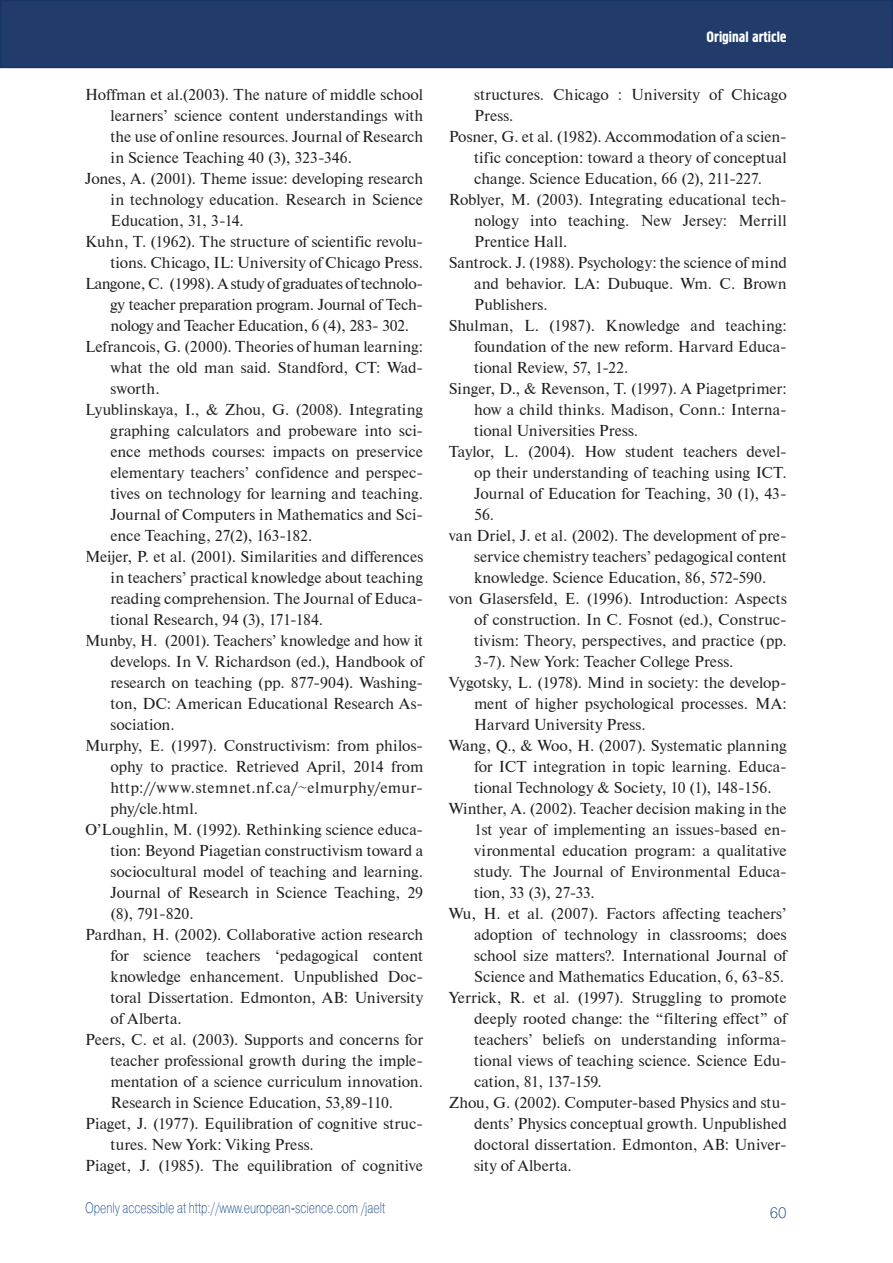
<style>
.page{position:relative;width:893px;height:1263px;background:#fff}
.page>*{position:absolute;margin:0;border:0;box-sizing:border-box;transform-origin:0 0}
.t1{font:15.75px "Newton CTT";color:#231f20}
.t2{font:15.75px "Newton CTT";letter-spacing:-.02em;color:#231f20}
.t3{font:15.75px "Newton CTT";letter-spacing:.035em;color:#231f20}
.t4{font:15px "Pragmatica Light C";color:#134789;scale:.75 1}
.t5{font:15px "Hermes C";color:#fff}
.t6{font:15px "Pragmatica Light C";color:#134789}
</style>
<div class="page">
<div style="left:1px;top:1px;width:891px;height:66px;background:#213c6b"></div>
<div style="left:0;top:0;width:893px;height:68px;border:2px solid #153566"></div>
<p class="t1" style="left:85px;top:86px;width:340px">Hoffman et al.(2003). The nature of middle school</p>
<p class="t1" style="left:111px;top:107px;width:314px">learners’ science content understandings with</p>
<p class="t1" style="left:111px;top:128px;width:314px">the use of online resources. Journal of Research</p>
<p class="t1" style="left:111px;top:149px;width:243px">in Science Teaching 40 (3), 323-346.</p>
<p class="t1" style="left:85px;top:170px;width:340px">Jones, A. (2001). Theme issue: developing research</p>
<p class="t1" style="left:111px;top:191px;width:314px">in technology education. Research in Science</p>
<p class="t1" style="left:111px;top:212px;width:135px">Education, 31, 3-14.</p>
<p class="t1" style="left:85px;top:233px;width:340px">Kuhn, T. (1962). The structure of scientific revolu-</p>
<p class="t1" style="left:111px;top:254px;width:314px">tions. Chicago, IL: University of Chicago Press.</p>
<p class="t2" style="left:85px;top:275px;width:340px">Langone, C. (1998). A study of graduates of technolo-</p>
<p class="t2" style="left:111px;top:296px;width:314px">gy teacher preparation program. Journal of Tech-</p>
<p class="t2" style="left:111px;top:317px;width:300px">nology and Teacher Education, 6 (4), 283- 302.</p>
<p class="t1" style="left:85px;top:338px;width:340px">Lefrancois, G. (2000). Theories of human learning:</p>
<p class="t1" style="left:111px;top:359px;width:314px">what the old man said. Standford, CT: Wad-</p>
<p class="t1" style="left:111px;top:380px;width:51px">sworth.</p>
<p class="t1" style="left:85px;top:401px;width:339px">Lyublinskaya, I., &amp; Zhou, G. (2008). Integrating</p>
<p class="t1" style="left:111px;top:422px;width:314px">graphing calculators and probeware into sci-</p>
<p class="t1" style="left:111px;top:443px;width:314px">ence methods courses: impacts on preservice</p>
<p class="t1" style="left:111px;top:464px;width:314px">elementary teachers’ confidence and perspec-</p>
<p class="t1" style="left:111px;top:485px;width:314px">tives on technology for learning and teaching.</p>
<p class="t1" style="left:111px;top:506px;width:314px">Journal of Computers in Mathematics and Sci-</p>
<p class="t1" style="left:111px;top:527px;width:203px">ence Teaching, 27(2), 163-182.</p>
<p class="t1" style="left:85px;top:548px;width:340px">Meijer, P. et al. (2001). Similarities and differences</p>
<p class="t1" style="left:111px;top:569px;width:314px">in teachers’ practical knowledge about teaching</p>
<p class="t1" style="left:111px;top:590px;width:314px">reading comprehension. The Journal of Educa-</p>
<p class="t1" style="left:111px;top:611px;width:214px">tional Research, 94 (3), 171-184.</p>
<p class="t1" style="left:85px;top:632px;width:340px">Munby, H. (2001). Teachers’ knowledge and how it</p>
<p class="t1" style="left:111px;top:653px;width:314px">develops. In V. Richardson (ed.), Handbook of</p>
<p class="t1" style="left:111px;top:674px;width:314px">research on teaching (pp. 877-904). Washing-</p>
<p class="t1" style="left:111px;top:695px;width:314px">ton, DC: American Educational Research As-</p>
<p class="t1" style="left:111px;top:716px;width:66px">sociation.</p>
<p class="t1" style="left:85px;top:737px;width:340px">Murphy, E. (1997). Constructivism: from philos-</p>
<p class="t1" style="left:111px;top:758px;width:314px">ophy to practice. Retrieved April, 2014 from</p>
<p class="t3" style="left:111px;top:779px;width:314px">http://www.stemnet.nf.ca/~elmurphy/emur-</p>
<p class="t1" style="left:111px;top:800px;width:89px">phy/cle.html.</p>
<p class="t1" style="left:85px;top:821px;width:340px">O’Loughlin, M. (1992). Rethinking science educa-</p>
<p class="t1" style="left:111px;top:842px;width:314px">tion: Beyond Piagetian constructivism toward a</p>
<p class="t1" style="left:111px;top:863px;width:314px">sociocultural model of teaching and learning.</p>
<p class="t1" style="left:111px;top:884px;width:314px">Journal of Research in Science Teaching, 29</p>
<p class="t1" style="left:111px;top:905px;width:85px">(8), 791-820.</p>
<p class="t1" style="left:85px;top:926px;width:340px">Pardhan, H. (2002). Collaborative action research</p>
<p class="t1" style="left:111px;top:947px;width:314px">for science teachers ‘pedagogical content</p>
<p class="t1" style="left:111px;top:968px;width:314px">knowledge enhancement. Unpublished Doc-</p>
<p class="t1" style="left:111px;top:989px;width:314px">toral Dissertation. Edmonton, AB: University</p>
<p class="t1" style="left:111px;top:1010px;width:73px">of Alberta.</p>
<p class="t1" style="left:85px;top:1031px;width:339px">Peers, C. et al. (2003). Supports and concerns for</p>
<p class="t1" style="left:111px;top:1052px;width:314px">teacher professional growth during the imple-</p>
<p class="t1" style="left:111px;top:1073px;width:314px">mentation of a science curriculum innovation.</p>
<p class="t1" style="left:111px;top:1094px;width:284px">Research in Science Education, 53,89-110.</p>
<p class="t1" style="left:85px;top:1115px;width:339px">Piaget, J. (1977). Equilibration of cognitive struc-</p>
<p class="t1" style="left:111px;top:1136px;width:205px">tures. New York: Viking Press.</p>
<p class="t1" style="left:85px;top:1157px;width:339px">Piaget, J. (1985). The equilibration of cognitive</p>
<p class="t4" style="left:85px;top:1202px;width:401px">Openly accessible at http://www.european-science.com /jaelt</p>
<p class="t5" style="left:706px;top:32px;width:82px">Original article</p>
<p class="t1" style="left:474px;top:86px;width:314px">structures. Chicago : University of Chicago</p>
<p class="t1" style="left:474px;top:107px;width:41px">Press.</p>
<p class="t1" style="left:449px;top:128px;width:340px">Posner, G. et al. (1982). Accommodation of a scien-</p>
<p class="t1" style="left:474px;top:149px;width:314px">tific conception: toward a theory of conceptual</p>
<p class="t1" style="left:474px;top:170px;width:289px">change. Science Education, 66 (2), 211-227.</p>
<p class="t1" style="left:449px;top:191px;width:340px">Roblyer, M. (2003). Integrating educational tech-</p>
<p class="t1" style="left:474px;top:212px;width:314px">nology into teaching. New Jersey: Merrill</p>
<p class="t1" style="left:474px;top:233px;width:95px">Prentice Hall.</p>
<p class="t1" style="left:449px;top:254px;width:340px">Santrock. J. (1988). Psychology: the science of mind</p>
<p class="t1" style="left:474px;top:275px;width:314px">and behavior. LA: Dubuque. Wm. C. Brown</p>
<p class="t1" style="left:474px;top:296px;width:75px">Publishers.</p>
<p class="t1" style="left:449px;top:317px;width:340px">Shulman, L. (1987). Knowledge and teaching:</p>
<p class="t1" style="left:474px;top:338px;width:314px">foundation of the new reform. Harvard Educa-</p>
<p class="t1" style="left:474px;top:359px;width:156px">tional Review, 57, 1-22.</p>
<p class="t1" style="left:449px;top:380px;width:340px">Singer, D., &amp; Revenson, T. (1997). A Piagetprimer:</p>
<p class="t1" style="left:474px;top:401px;width:314px">how a child thinks. Madison, Conn.: Interna-</p>
<p class="t1" style="left:474px;top:422px;width:165px">tional Universities Press.</p>
<p class="t1" style="left:449px;top:443px;width:340px">Taylor, L. (2004). How student teachers devel-</p>
<p class="t1" style="left:474px;top:464px;width:314px">op their understanding of teaching using ICT.</p>
<p class="t1" style="left:474px;top:485px;width:314px">Journal of Education for Teaching, 30 (1), 43-</p>
<p class="t1" style="left:474px;top:506px;width:22px">56.</p>
<p class="t1" style="left:449px;top:527px;width:340px">van Driel, J. et al. (2002). The development of pre-</p>
<p class="t1" style="left:474px;top:548px;width:314px">service chemistry teachers’ pedagogical content</p>
<p class="t1" style="left:474px;top:569px;width:294px">knowledge. Science Education, 86, 572-590.</p>
<p class="t1" style="left:449px;top:590px;width:340px">von Glasersfeld, E. (1996). Introduction: Aspects</p>
<p class="t1" style="left:474px;top:611px;width:314px">of construction. In C. Fosnot (ed.), Construc-</p>
<p class="t1" style="left:474px;top:632px;width:314px">tivism: Theory, perspectives, and practice (pp.</p>
<p class="t1" style="left:474px;top:653px;width:261px">3-7). New York: Teacher College Press.</p>
<p class="t1" style="left:449px;top:674px;width:340px">Vygotsky, L. (1978). Mind in society: the develop-</p>
<p class="t1" style="left:474px;top:695px;width:314px">ment of higher psychological processes. MA:</p>
<p class="t1" style="left:474px;top:716px;width:173px">Harvard University Press.</p>
<p class="t1" style="left:449px;top:737px;width:340px">Wang, Q., &amp; Woo, H. (2007). Systematic planning</p>
<p class="t1" style="left:474px;top:758px;width:314px">for ICT integration in topic learning. Educa-</p>
<p class="t1" style="left:474px;top:779px;width:299px">tional Technology &amp; Society, 10 (1), 148-156.</p>
<p class="t1" style="left:449px;top:800px;width:340px">Winther, A. (2002). Teacher decision making in the</p>
<p class="t1" style="left:474px;top:821px;width:314px">1st year of implementing an issues-based en-</p>
<p class="t1" style="left:474px;top:842px;width:314px">vironmental education program: a qualitative</p>
<p class="t1" style="left:474px;top:863px;width:314px">study. The Journal of Environmental Educa-</p>
<p class="t1" style="left:474px;top:884px;width:122px">tion, 33 (3), 27-33.</p>
<p class="t1" style="left:449px;top:905px;width:340px">Wu, H. et al. (2007). Factors affecting teachers’</p>
<p class="t1" style="left:474px;top:926px;width:314px">adoption of technology in classrooms; does</p>
<p class="t1" style="left:474px;top:947px;width:314px">school size matters?. International Journal of</p>
<p class="t1" style="left:474px;top:968px;width:312px">Science and Mathematics Education, 6, 63-85.</p>
<p class="t1" style="left:449px;top:989px;width:340px">Yerrick, R. et al. (1997). Struggling to promote</p>
<p class="t1" style="left:474px;top:1010px;width:314px">deeply rooted change: the “filtering effect” of</p>
<p class="t1" style="left:474px;top:1031px;width:314px">teachers’ beliefs on understanding informa-</p>
<p class="t1" style="left:474px;top:1052px;width:314px">tional views of teaching science. Science Edu-</p>
<p class="t1" style="left:474px;top:1073px;width:129px">cation, 81, 137-159.</p>
<p class="t1" style="left:449px;top:1094px;width:340px">Zhou, G. (2002). Computer-based Physics and stu-</p>
<p class="t1" style="left:474px;top:1115px;width:314px">dents’ Physics conceptual growth. Unpublished</p>
<p class="t1" style="left:474px;top:1136px;width:314px">doctoral dissertation. Edmonton, AB: Univer-</p>
<p class="t1" style="left:474px;top:1157px;width:99px">sity of Alberta.</p>
<p class="t6" style="left:770px;top:1208px;width:18px">60</p>
</div>
